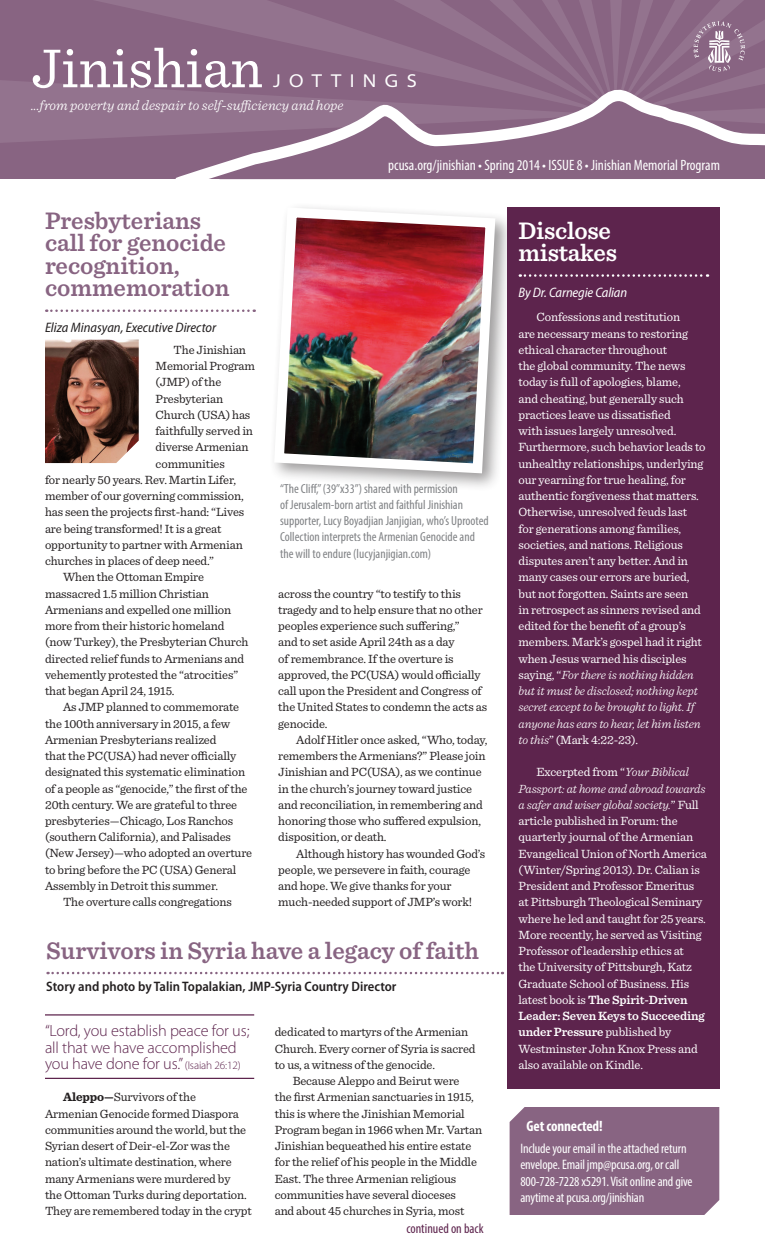
<style>
.page{position:relative;width:765px;height:1260px;background:#fff}
.page>*{position:absolute;margin:0;border:0;box-sizing:border-box;transform-origin:0 0}
.t1{font:57.5px "Sentinel";color:#fff}
.Head{font:600 25px/22.5px "Sentinel";color:#886482}
.Head-2{font:600 25px/22.5px "Sentinel";letter-spacing:-.01em;color:#fff}
.t2{font:semi-expanded 18.75px "Myriad Pro";letter-spacing:.45em;color:#fff}
.Pull_Quote{font:300 16.25px/16.2px "Myriad Pro";letter-spacing:-.01em;color:#5d244d}
.t3{font:condensed 15px "Myriad Pro";color:#fff}
.Box_Head{font:700 condensed 15px "Myriad Pro";letter-spacing:-.01em;color:#fff}
.t4{font:italic 300 14.38px "Sentinel";color:#fff}
.box_body{font:condensed 13.75px/16.5px "Myriad Pro";letter-spacing:-.01em;color:#fff}
.Sub_mt{font:600 semi-condensed 13.75px "Myriad Pro";color:#231f20}
.author{font:italic semi-condensed 13.75px "Myriad Pro";color:#231f20}
.author-2{font:italic semi-condensed 13.75px "Myriad Pro";letter-spacing:-.01em;color:#fff}
.box_body-2{font:condensed 13.75px "Myriad Pro";color:#5d244d}
.caption_mt{font:condensed 13.12px/16.2px "Myriad Pro";color:#808285}
.Body_mt{font:12.5px/16.2px "Sentinel";letter-spacing:-.01em;color:#231f20}
.Body_mt-2{font:12.5px/16.2px "Sentinel";letter-spacing:-.01em;color:#fff}
.s1{font-size:11.25px}
.s2{font-weight:700}
.s3{font-weight:300;font-style:italic}
.s4{font-weight:600}
</style>
<div class="page">
<div style="left:0;top:149px;width:65px;height:30px;background:#886482"></div>
<svg style="left:0;top:115px;width:65px;height:34px;background:#906f8b"></svg>
<svg style="left:0;top:0;width:65px;height:115px;background:#8b6885"></svg>
<svg style="left:65px;top:0;width:700px;height:180px;background:#92728d"></svg>
<hr style="left:45px;top:1014px;width:209px;height:2px;background:#5d244d">
<hr style="left:45px;top:1078px;width:209px;height:1px;background:#5d244d">
<svg style="left:46px;top:309px;width:209px;height:3px"></svg>
<svg style="left:48px;top:972px;width:455px;height:2px"></svg>
<div style="left:268px;top:202px;width:246px;height:290px;background:#231f20;opacity:.45"></div>
<img style="left:269px;top:202px;width:231px;height:276px">
<img style="left:45px;top:340px;width:94px;height:123px">
<div style="left:507px;top:208px;width:213px;height:881px;background:#5d244d"></div>
<svg style="left:520px;top:274px;width:188px;height:3px"></svg>
<div style="left:510px;top:1107px;width:209px;height:108px;background:#886482"></div>
<h1 class="t1" style="left:31px;top:25px;width:233px">Jinishian</h1>
<h3 class="t2" style="left:273px;top:69px;width:145px">JOTTINGS</h3>
<p class="t4" style="left:31px;top:95px;width:314px">...from poverty and despair to self-sufficiency and hope</p>
<p class="t3" style="left:388px;top:156px;width:333px">pcusa.org/jinishian • Spring 2014 • ISSUE 8 • Jinishian Memorial Program</p>
<p class="Head" style="left:45px;top:208px;width:186px">Presbyterians call for genocide recognition, commemoration</p>
<p class="author" style="left:45px;top:319px;width:173px">Eliza Minasyan, Executive Director</p>
<p class="Body_mt" style="left:174px;top:341px;width:74px">The Jinishian</p>
<p class="Body_mt" style="left:156px;top:357px;width:101px">Memorial Program</p>
<p class="Body_mt" style="left:156px;top:373px;width:67px">(JMP) of the</p>
<p class="Body_mt" style="left:156px;top:389px;width:69px">Presbyterian</p>
<p class="Body_mt" style="left:156px;top:406px;width:96px">Church (USA) has</p>
<p class="Body_mt" style="left:156px;top:422px;width:99px">faithfully served in</p>
<p class="Body_mt" style="left:156px;top:438px;width:94px">diverse Armenian</p>
<p class="Body_mt" style="left:156px;top:454px;width:71px">communities</p>
<p class="Body_mt" style="left:45px;top:471px;width:193px">for nearly 50 years. Rev. Martin Lifer,</p>
<p class="Body_mt" style="left:45px;top:487px;width:200px">member of our governing commission,</p>
<p class="Body_mt" style="left:45px;top:503px;width:201px">has seen the projects first-hand: “Lives</p>
<p class="Body_mt" style="left:45px;top:519px;width:178px">are being transformed! It is a great</p>
<p class="Body_mt" style="left:45px;top:536px;width:199px">opportunity to partner with Armenian</p>
<p class="Body_mt" style="left:45px;top:552px;width:171px">churches in places of deep need.”</p>
<p class="Body_mt" style="left:45px;top:568px;width:205px;text-indent:18px">When the Ottoman Empire massacred 1.5 million Christian Armenians and expelled one million more from their historic homeland (now Turkey), the Presbyterian Church directed relief funds to Armenians and vehemently protested the “atrocities” that began April 24, 1915.</p>
<p class="Body_mt" style="left:45px;top:698px;width:209px;text-indent:18px">As JMP planned to commemorate the 100th anniversary in 2015, a few Armenian Presbyterians realized<br>that the PC(USA) had never officially designated this systematic elimination of a people as “genocide,” the first of the 20th century. We are grateful to three presbyteries—Chicago, Los Ranchos (southern California), and Palisades (New Jersey)—who adopted an overture to bring before the PC (USA) General Assembly in Detroit this summer.</p>
<p class="Body_mt" style="left:63px;top:893px;width:170px">The overture calls congregations</p>
<p class="caption_mt" style="left:280px;top:480px;width:210px">“The Cliff,” (39”x33”) shared with permission<br>of Jerusalem-born artist and faithful Jinishian supporter, Lucy Boyadjian Janjigian, who’s Uprooted Collection interprets the Armenian Genocide and the will to endure (lucyjanjigian.com)</p>
<p class="Body_mt" style="left:278px;top:584px;width:210px">across the country “to testify to this tragedy and to help ensure that no other peoples experience such suffering,”<br>and to set aside April 24th as a day<br>of remembrance. If the overture is approved, the PC(USA) would officially call upon the President and Congress of the United States to condemn the acts as genocide.</p>
<p class="Body_mt" style="left:278px;top:731px;width:211px;text-indent:18px">Adolf Hitler once asked, “Who, today, remembers the Armenians?” Please join Jinishian and PC(USA), as we continue in the church’s journey toward justice and reconciliation, in remembering and honoring those who suffered expulsion, disposition, or death.</p>
<p class="Body_mt" style="left:278px;top:844px;width:209px;text-indent:18px">Although history has wounded God’s people, we persevere in faith, courage and hope. We give thanks for your much-needed support of JMP’s work!</p>
<p class="Head" style="left:46px;top:938px;width:434px">Survivors in Syria have a legacy of faith</p>
<p class="Sub_mt" style="left:46px;top:978px;width:352px">Story and photo by Talin Topalakian, JMP-Syria Country Director</p>
<p class="Pull_Quote" style="left:45px;top:1023px;width:206px">“Lord, you establish peace for us; all that we have accomplished you have done for us.” <span class="s1">(Isaiah 26:12)</span></p>
<p class="Body_mt" style="left:45px;top:1088px;width:208px;text-indent:18px"><span class="s2">Aleppo—</span>Survivors of the Armenian Genocide formed Diaspora communities around the world, but the Syrian desert of Deir-el-Zor was the nation’s ultimate destination, where many Armenians were murdered by<br>the Ottoman Turks during deportation.<br>They are remembered today in the crypt</p>
<p class="Body_mt" style="left:275px;top:1023px;width:202px">dedicated to martyrs of the Armenian<br>Church. Every corner of Syria is sacred to us, a witness of the genocide.</p>
<p class="Body_mt" style="left:275px;top:1072px;width:209px;text-indent:18px">Because Aleppo and Beirut were<br>the first Armenian sanctuaries in 1915, this is where the Jinishian Memorial Program began in 1966 when Mr. Vartan Jinishian bequeathed his entire estate for the relief of his people in the Middle East. The three Armenian religious communities have several dioceses<br>and about 45 churches in Syria, most</p>
<p class="box_body-2" style="left:407px;top:1220px;width:79px">continued on back</p>
<p class="Head-2" style="left:519px;top:218px;width:100px">Disclose mistakes</p>
<p class="author-2" style="left:519px;top:284px;width:110px">By Dr. Carnegie Calian</p>
<p class="Body_mt-2" style="left:519px;top:308px;width:189px;text-indent:18px">Confessions and restitution<br>are necessary means to restoring ethical character throughout<br>the global community. The news today is full of apologies, blame,<br>and cheating, but generally such practices leave us dissatisfied<br>with issues largely unresolved.<br>Furthermore, such behavior leads to unhealthy relationships, underlying our yearning for true healing, for authentic forgiveness that matters.<br>Otherwise, unresolved feuds last<br>for generations among families, societies, and nations. Religious disputes aren’t any better. And in many cases our errors are buried, but not forgotten. Saints are seen<br>in retrospect as sinners revised and edited for the benefit of a group’s members. Mark’s gospel had it right when Jesus warned his disciples saying, “<span class="s3">For there is nothing hidden but it must be disclosed; nothing kept secret except to be brought to light. If anyone has ears to hear, let him listen to this</span>” (Mark 4:22-23).</p>
<p class="Body_mt-2" style="left:519px;top:763px;width:190px;text-indent:18px">Excerpted from “<span class="s3">Your Biblical Passport: at home and abroad towards a safer and wiser global society.</span>” Full article published in Forum: the quarterly journal of the Armenian Evangelical Union of North America (Winter/Spring 2013). Dr. Calian is President and Professor Emeritus at Pittsburgh Theological Seminary where he led and taught for 25 years.<br>More recently, he served as Visiting Professor of leadership ethics at<br>the University of Pittsburgh, Katz Graduate School of Business. His latest book is <span class="s4">The Spirit-Driven Leader: Seven Keys to Succeeding under Pressure</span> published by Westminster John Knox Press and also available on Kindle.</p>
<p class="Box_Head" style="left:527px;top:1116px;width:78px">Get connected!</p>
<p class="box_body" style="left:520px;top:1140px;width:174px">Include your email in the attached return envelope. Email jmp@pcusa.org, or call 800-728-7228 x5291. Visit online and give anytime at pcusa.org/jinishian</p>
</div>
